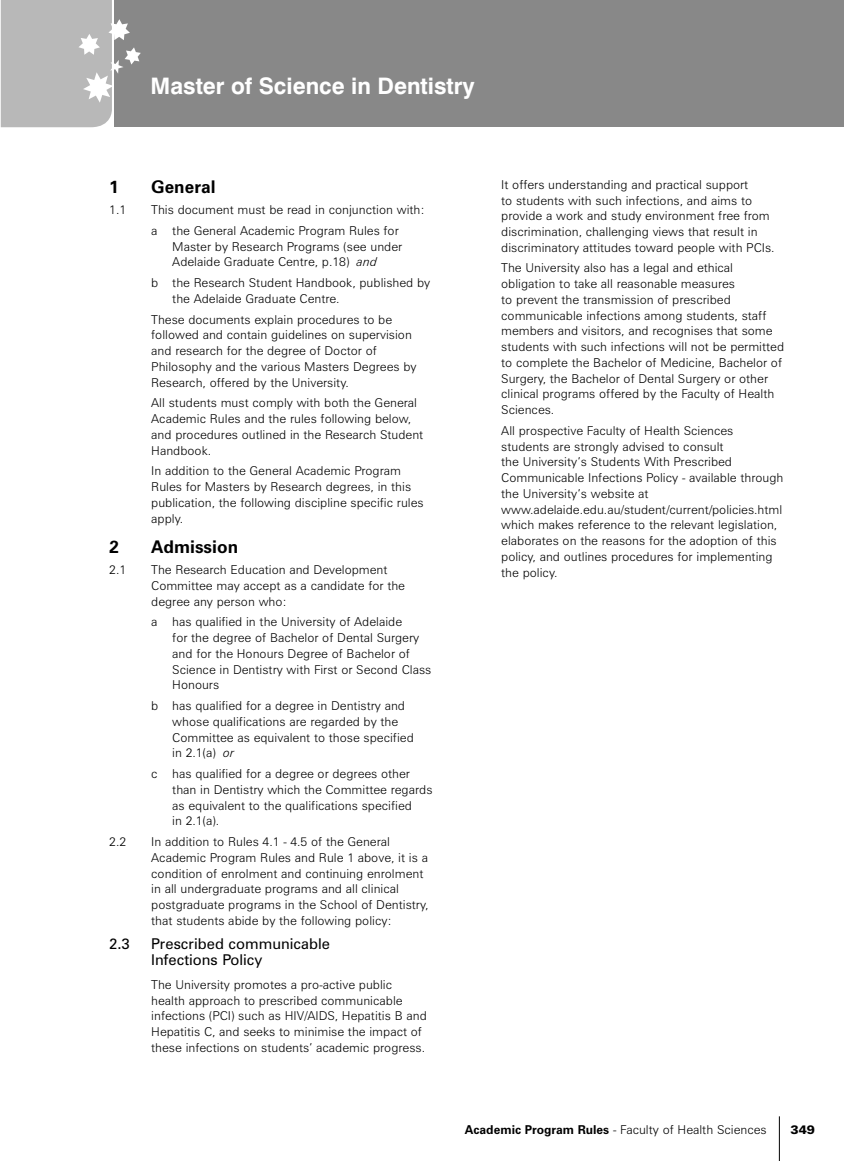
<style>
.page{position:relative;width:844px;height:1161px;background:#fff}
.page>*{position:absolute;margin:0;border:0;box-sizing:border-box;transform-origin:0 0}
.t1{font:700 22.75px "Swiss 721 BT";color:#fff}
.t2{font:700 17.5px "Zurich BT";color:#000}
.t3{font:14.88px/15.8px "Zurich BT";color:#000}
.t4{font:300 12.25px/15.8px "Zurich BT";color:#000}
.t5{font:900 12.25px "Zurich BT";color:#000}
.s1{font-style:italic}
.s2{font-weight:700}
</style>
<div class="page">
<div style="left:114px;top:0;width:729px;height:127px;background:#888"></div>
<hr style="left:778px;top:1116px;width:1px;height:45px;background:#000">
<svg style="left:1px;top:0;width:140px;height:127px"></svg>
<h1 class="t1" style="left:150px;top:76px;width:325px">Master of Science in Dentistry</h1>
<h2 class="t2" style="left:109px;top:181px;width:11px">1</h2>
<h2 class="t2" style="left:151px;top:181px;width:66px">General</h2>
<p class="t4" style="left:109px;top:203px;width:18px">1.1</p>
<p class="t4" style="left:151px;top:201px;width:275px;line-height:20.7px">This document must be read in conjunction with: a the General Academic Program Rules for</p>
<p class="t4" style="left:172px;top:239px;width:231px">Master by Research Programs (see under<br>Adelaide Graduate Centre, p.18) <span class="s1">and</span></p>
<p class="t4" style="left:172px;top:276px;width:259px;text-indent:-21px">b the Research Student Handbook, published by the Adelaide Graduate Centre.</p>
<p class="t4" style="left:151px;top:312px;width:267px">These documents explain procedures to be followed and contain guidelines on supervision and research for the degree of Doctor of Philosophy and the various Masters Degrees by Research, offered by the University.</p>
<p class="t4" style="left:151px;top:396px;width:273px">All students must comply with both the General Academic Rules and the rules following below, and procedures outlined in the Research Student Handbook.</p>
<p class="t4" style="left:151px;top:464px;width:274px">In addition to the General Academic Program Rules for Masters by Research degrees, in this publication, the following discipline specific rules apply.</p>
<h2 class="t2" style="left:109px;top:541px;width:11px">2</h2>
<h2 class="t2" style="left:151px;top:541px;width:88px">Admission</h2>
<p class="t4" style="left:109px;top:563px;width:18px">2.1</p>
<p class="t4" style="left:151px;top:563px;width:255px">The Research Education and Development<br>Committee may accept as a candidate for the degree any person who:</p>
<p class="t4" style="left:172px;top:615px;width:260px;text-indent:-21px">a has qualified in the University of Adelaide<br>for the degree of Bachelor of Dental Surgery and for the Honours Degree of Bachelor of Science in Dentistry with First or Second Class Honours</p>
<p class="t4" style="left:172px;top:699px;width:243px;text-indent:-21px">b has qualified for a degree in Dentistry and whose qualifications are regarded by the Committee as equivalent to those specified in 2.1(a) <span class="s1">or</span></p>
<p class="t4" style="left:172px;top:767px;width:262px;text-indent:-21px">c has qualified for a degree or degrees other than in Dentistry which the Committee regards as equivalent to the qualifications specified<br>in 2.1(a).</p>
<p class="t4" style="left:109px;top:835px;width:18px">2.2</p>
<p class="t4" style="left:151px;top:835px;width:278px">In addition to Rules 4.1 - 4.5 of the General Academic Program Rules and Rule 1 above, it is a condition of enrolment and continuing enrolment in all undergraduate programs and all clinical postgraduate programs in the School of Dentistry, that students abide by the following policy:</p>
<p class="t3" style="left:109px;top:937px;width:22px">2.3</p>
<p class="t3" style="left:151px;top:937px;width:180px">Prescribed communicable<br>Infections Policy</p>
<p class="t4" style="left:151px;top:978px;width:277px">The University promotes a pro-active public health approach to prescribed communicable infections (PCI) such as HIV/AIDS, Hepatitis B and Hepatitis C, and seeks to minimise the impact of these infections on students’ academic progress.</p>
<p class="t4" style="left:501px;top:178px;width:275px">It offers understanding and practical support<br>to students with such infections, and aims to provide a work and study environment free from discrimination, challenging views that result in discriminatory attitudes toward people with PCIs.</p>
<p class="t4" style="left:501px;top:261px;width:284px">The University also has a legal and ethical obligation to take all reasonable measures<br>to prevent the transmission of prescribed communicable infections among students, staff members and visitors, and recognises that some students with such infections will not be permitted to complete the Bachelor of Medicine, Bachelor of Surgery, the Bachelor of Dental Surgery or other clinical programs offered by the Faculty of Health Sciences.</p>
<p class="t4" style="left:501px;top:424px;width:283px">All prospective Faculty of Health Sciences students are strongly advised to consult<br>the University’s Students With Prescribed Communicable Infections Policy - available through the University’s website at www.adelaide.edu.au/student/current/policies.html which makes reference to the relevant legislation, elaborates on the reasons for the adoption of this policy, and outlines procedures for implementing the policy.</p>
<p class="t4" style="left:464px;top:1122px;width:303px"><span class="s2">Academic Program Rules</span> - Faculty of Health Sciences</p>
<p class="t5" style="left:790px;top:1125px;width:26px">349</p>
</div>
